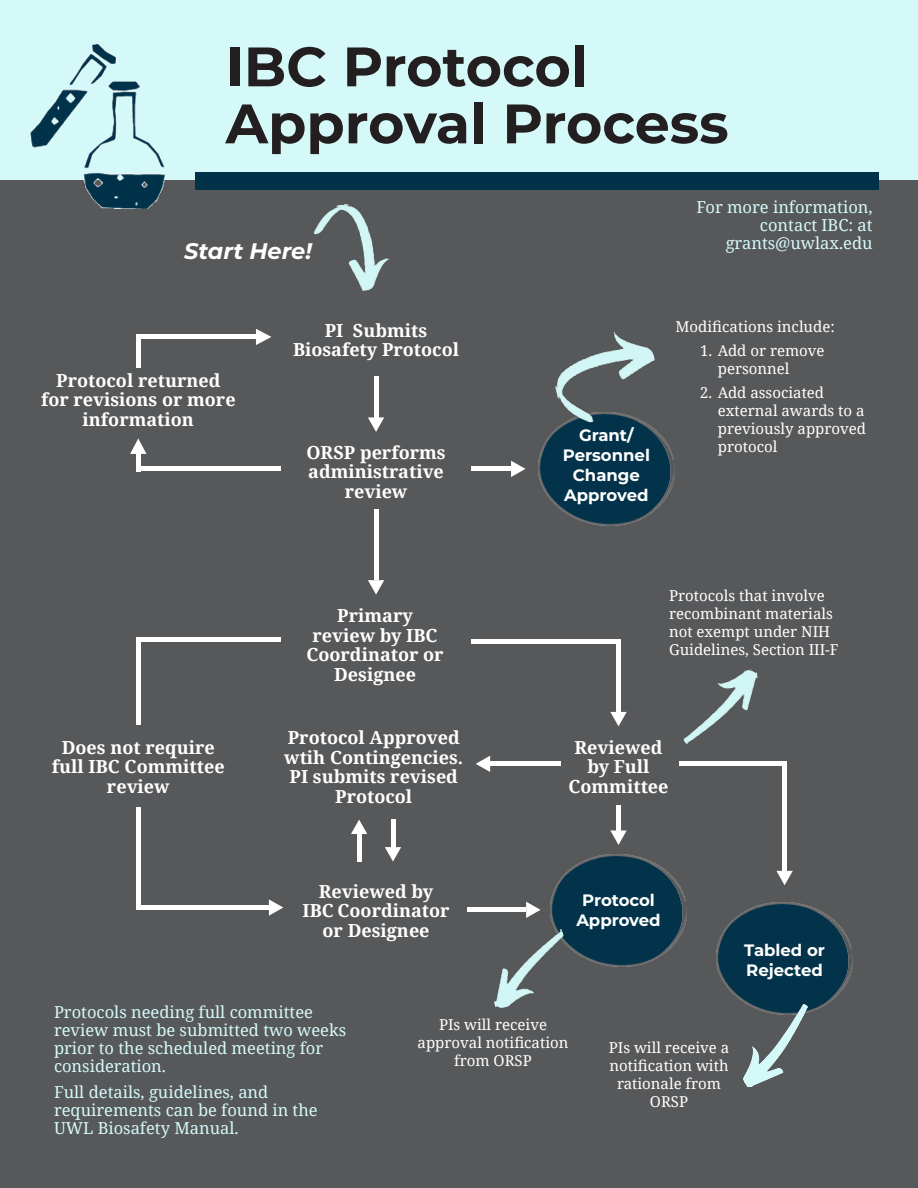
<style>
.page{position:relative;width:918px;height:1188px;background:#fff}
.page>*{position:absolute;margin:0;border:0;box-sizing:border-box;transform-origin:0 0}
.t1{font:100 55.5px "Montserrat";color:#231f20}
.t2{font:italic 100 22.5px "Montserrat";color:#fff}
.t3{font:700 18px/19.5px "Noto Serif";color:#fff;text-align:center}
.t4{font:16.5px/18px "Noto Serif";color:#d5f9f9}
.t5{font:100 16.5px/19.8px "Montserrat";color:#fff;text-align:center}
.t6{font:15px/18px "Noto Serif";color:#fff;text-align:center}
</style>
<div class="page">
<div style="left:0;top:180px;width:918px;height:1007px;background:#57585a"></div>
<div style="left:0;top:0;width:918px;height:179px;background:#d5f9f9"></div>
<div style="left:196px;top:172px;width:683px;height:17px;background:#00334a"></div>
<img style="left:30px;top:43px;width:135px;height:166px">
<img style="left:551px;top:854px;width:135px;height:113px">
<img style="left:717px;top:902px;width:135px;height:111px">
<img style="left:539px;top:428px;width:135px;height:97px">
<img style="left:313px;top:204px;width:77px;height:87px">
<img style="left:555px;top:332px;width:100px;height:96px">
<hr style="left:136px;top:335px;width:124px;height:4px;background:#fff">
<svg style="left:256px;top:329px;width:15px;height:16px"></svg>
<div style="left:616px;top:640px;width:5px;height:76px;background:#fff"></div>
<svg style="left:610px;top:712px;width:17px;height:14px"></svg>
<div style="left:136px;top:638px;width:5px;height:87px;background:#fff"></div>
<div style="left:136px;top:335px;width:5px;height:33px;background:#fff"></div>
<hr style="left:471px;top:640px;width:150px;height:4px;background:#fff">
<hr style="left:471px;top:467px;width:40px;height:4px;background:#fff">
<svg style="left:511px;top:461px;width:14px;height:16px"></svg>
<hr style="left:136px;top:638px;width:145px;height:4px;background:#fff">
<hr style="left:391px;top:820px;width:4px;height:29px;background:#fff">
<svg style="left:385px;top:847px;width:16px;height:15px"></svg>
<hr style="left:357px;top:832px;width:4px;height:30px;background:#fff">
<svg style="left:351px;top:820px;width:16px;height:14px"></svg>
<hr style="left:374px;top:376px;width:4px;height:42px;background:#fff">
<svg style="left:368px;top:417px;width:16px;height:15px"></svg>
<hr style="left:374px;top:510px;width:4px;height:70px;background:#fff">
<svg style="left:368px;top:580px;width:16px;height:15px"></svg>
<div style="left:616px;top:805px;width:5px;height:26px;background:#fff"></div>
<svg style="left:610px;top:830px;width:17px;height:15px"></svg>
<hr style="left:467px;top:908px;width:59px;height:4px;background:#fff">
<svg style="left:526px;top:902px;width:15px;height:16px"></svg>
<hr style="left:490px;top:762px;width:70px;height:4px;background:#fff">
<svg style="left:476px;top:756px;width:14px;height:16px"></svg>
<hr style="left:136px;top:467px;width:145px;height:4px;background:#fff">
<svg style="left:130px;top:438px;width:16px;height:16px"></svg>
<div style="left:136px;top:451px;width:5px;height:20px;background:#fff"></div>
<div style="left:136px;top:808px;width:5px;height:102px;background:#fff"></div>
<div style="left:136px;top:905px;width:136px;height:5px;background:#fff"></div>
<svg style="left:269px;top:899px;width:14px;height:17px"></svg>
<hr style="left:679px;top:762px;width:108px;height:4px;background:#fff">
<img style="left:683px;top:669px;width:75px;height:75px">
<img style="left:494px;top:929px;width:82px;height:79px">
<img style="left:743px;top:1005px;width:65px;height:81px">
<div style="left:782px;top:762px;width:5px;height:109px;background:#fff"></div>
<svg style="left:776px;top:871px;width:17px;height:14px"></svg>
<p class="t1" style="left:226px;top:30px;width:363px">IBC Protocol</p>
<p class="t1" style="left:226px;top:87px;width:505px">Approval Process</p>
<p class="t2" style="left:184px;top:236px;width:129px">Start Here!</p>
<p class="t3" style="left:56px;top:370px;width:166px">Protocol returned</p>
<p class="t3" style="left:41px;top:390px;width:196px">for revisions or more information</p>
<p class="t3" style="left:62px;top:737px;width:154px">Does not require</p>
<p class="t3" style="left:52px;top:757px;width:174px">full IBC Committee review</p>
<p class="t3" style="left:325px;top:320px;width:104px">PI Submits</p>
<p class="t3" style="left:293px;top:339px;width:168px">Biosafety Protocol</p>
<p class="t3" style="left:306px;top:442px;width:141px">ORSP performs administrative review</p>
<p class="t3" style="left:306px;top:606px;width:139px">Primary review by IBC<br>Coordinator or<br>Designee</p>
<p class="t3" style="left:284px;top:727px;width:180px">Protocol Approved wtih Contingencies.<br>PI submits revised<br>Protocol</p>
<p class="t3" style="left:303px;top:881px;width:149px">Reviewed by<br>IBC Coordinator or Designee</p>
<p class="t5" style="left:579px;top:425px;width:56px">Grant/</p>
<p class="t5" style="left:563px;top:445px;width:89px">Personnel<br>Change<br>Approved</p>
<p class="t4" style="left:696px;top:198px;width:178px">For more information,</p>
<p class="t4" style="left:760px;top:216px;width:114px">contact IBC: at</p>
<p class="t4" style="left:726px;top:234px;width:148px">grants@uwlax.edu</p>
<p class="t6" style="left:676px;top:317px;width:161px">Modifications include:</p>
<p class="t6" style="left:700px;top:341px;width:126px">1. Add or remove</p>
<p class="t6" style="left:718px;top:359px;width:73px">personnel</p>
<p class="t6" style="left:700px;top:383px;width:126px">2. Add associated</p>
<p class="t6" style="left:718px;top:401px;width:150px;text-align:justify">external awards to a previously approved protocol</p>
<p class="t6" style="left:669px;top:586px;width:171px;text-align:left">Protocols that involve recombinant materials not exempt under NIH<br>Guidelines, Section III-F</p>
<p class="t3" style="left:575px;top:737px;width:89px">Reviewed</p>
<p class="t3" style="left:569px;top:757px;width:102px">by Full<br>Committee</p>
<p class="t5" style="left:582px;top:890px;width:74px">Protocol</p>
<p class="t5" style="left:576px;top:909px;width:86px">Approved</p>
<p class="t5" style="left:744px;top:940px;width:82px">Tabled or</p>
<p class="t5" style="left:746px;top:960px;width:78px">Rejected</p>
<p class="t4" style="left:54px;top:1003px;width:294px">Protocols needing full committee review must be submitted two weeks prior to the scheduled meeting for consideration.</p>
<p class="t4" style="left:54px;top:1082px;width:265px">Full details, guidelines, and requirements can be found in the<br>UWL Biosafety Manual.</p>
<p class="t6" style="left:418px;top:1015px;width:152px">PIs will receive approval notification from ORSP</p>
<p class="t6" style="left:609px;top:1038px;width:122px">PIs will receive a notification with rationale from<br>ORSP</p>
</div>
